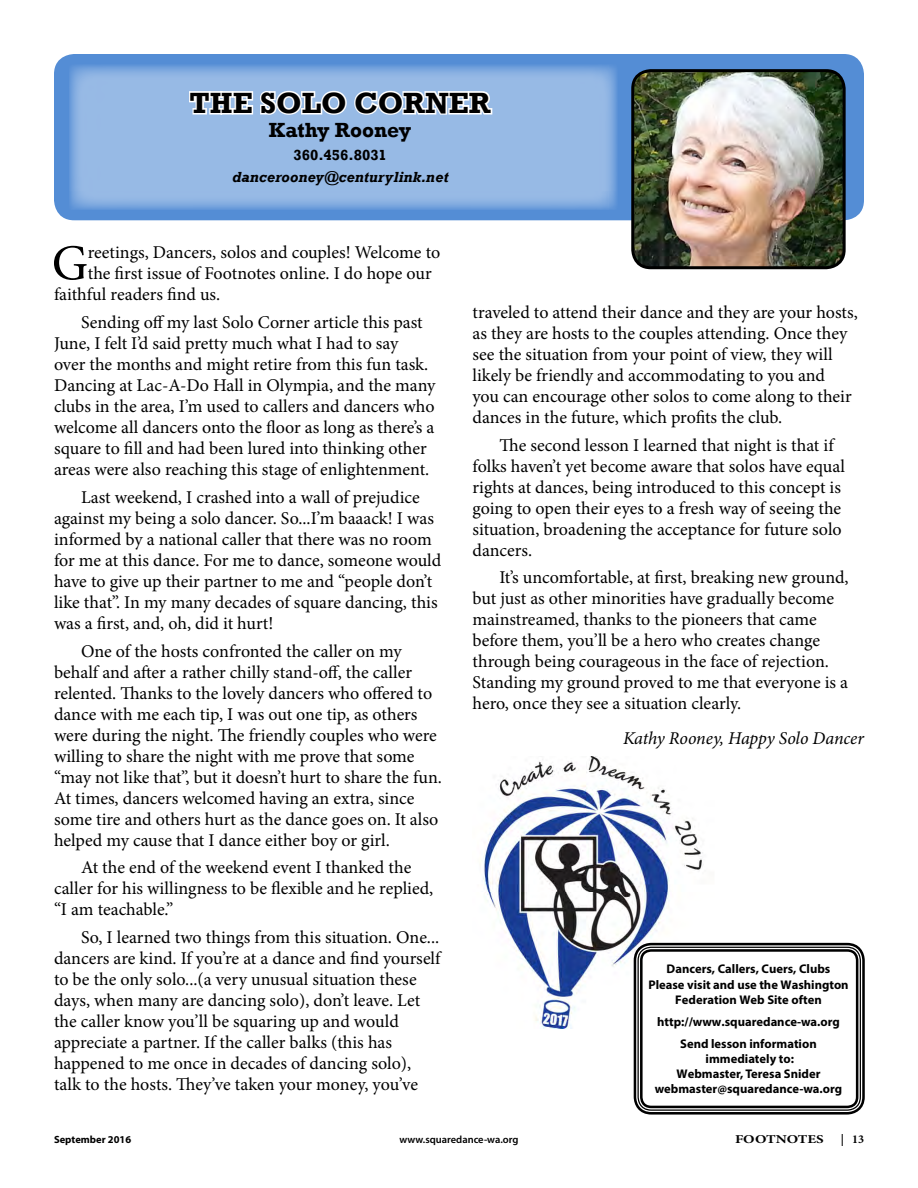
<style>
.page{position:relative;width:918px;height:1188px;background:#fff}
.page>*{position:absolute;margin:0;border:0;box-sizing:border-box;transform-origin:0 0}
.t1{font:50.25px "Minion Pro";color:#000}
.t2{font:900 43.5px "Cooper";color:#000}
.t3{font:700 30px "Rockwell";color:#000}
.t4{font:900 26.1px "Cooper";color:#000}
.t5{font:24px "Clarendon Cn BT";color:#000}
.t6{font:700 21px "Rockwell";color:#000}
.t7{font:italic 900 19.65px/22.5px "Cooper";color:#000;text-align:center}
.t8{font:19.65px/27.9px "Clarendon Cn BT";color:#000;text-align:center}
.t9{font:18px/21px "Minion Pro";color:#000}
.t10{font:italic 18px "Minion Pro";letter-spacing:-.01em;color:#000}
.t11{font:italic 700 15px "Rockwell";color:#000}
.t12{font:700 15px "Rockwell";color:#000}
.t13{font:700 12.6px/15.1px "Myriad Pro";color:#000;text-align:center}
.t14{font:700 12px "Minion Pro";color:#000;scale:1.25 1}
.t15{font:700 12px "Minion Pro";color:#000}
.t16{font:600 10.5px "Myriad Pro";color:#000}
.t17{font:700 10.5px "Myriad Pro";color:#000}
</style>
<div class="page">
<img style="left:483px;top:757px;width:232px;height:272px">
<div style="left:54px;top:54px;width:810px;height:166px;background:#548dd5;border-radius:20px"></div>
<svg style="left:69px;top:65px;width:548px;height:145px;background:#91b5e3"></svg>
<img style="left:635px;top:73px;width:207px;height:195px">
<div style="left:631px;top:69px;width:215px;height:200px;border:3px solid #000;border-radius:18px"></div>
<svg style="left:188px;top:87px;width:306px;height:30px;background:#cadbf1"></svg>
<div style="left:634px;top:943px;width:231px;height:172px;border:3px solid #000;border-radius:17px"></div>
<div style="left:637px;top:947px;width:224px;height:164px;border:1px solid #000;border-radius:13px"></div>
<div style="left:640px;top:949px;width:218px;height:159px;border:3px solid #000;border-radius:10px"></div>
<h3 class="t3" style="left:190px;top:85px;width:303px">THE SOLO CORNER</h3>
<p class="t6" style="left:269px;top:117px;width:144px">KATHY ROONEY</p>
<p class="t12" style="left:293px;top:145px;width:95px">360.456.8031</p>
<p class="t11" style="left:232px;top:168px;width:218px">dancerooney@centurylink.net</p>
<h1 class="t1" style="left:52px;top:230px;width:37px">G</h1>
<p class="t9" style="left:88px;top:242px;width:354px">reetings, Dancers, solos and couples! Welcome to</p>
<p class="t9" style="left:88px;top:263px;width:346px">the first issue of Footnotes online. I do hope our</p>
<p class="t9" style="left:54px;top:284px;width:168px">faithful readers find us.</p>
<p class="t9" style="left:54px;top:312px;width:383px;text-indent:27px">S ending off my last Solo Corner article this past June, I felt I’d said pretty much what I had to say<br>over the months and might retire from this fun task.<br>Dancing at Lac-A-Do Hall in Olympia, and the many clubs in the area, I’m used to callers and dancers who welcome all dancers onto the floor as long as there’s a square to fill and had been lured into thinking other areas were also reaching this stage of enlightenment.</p>
<p class="t9" style="left:54px;top:487px;width:389px;text-indent:27px">Last weekend, I crashed into a wall of prejudice against my being a solo dancer. So...I’m baaack! I was informed by a national caller that there was no room for me at this dance. For me to dance, someone would have to give up their partner to me and “people don’t like that”. In my many decades of square dancing, this was a first, and, oh, did it hurt!</p>
<p class="t9" style="left:54px;top:640px;width:390px;text-indent:27px">One of the hosts confronted the caller on my behalf and after a rather chilly stand-off, the caller relented. Thanks to the lovely dancers who offered to dance with me each tip, I was out one tip, as others were during the night. The friendly couples who were willing to share the night with me prove that some “may not like that”, but it doesn’t hurt to share the fun.<br>At times, dancers welcomed having an extra, since some tire and others hurt as the dance goes on. It also helped my cause that I dance either boy or girl.</p>
<p class="t9" style="left:54px;top:857px;width:381px;text-indent:27px">At the end of the weekend event I thanked the caller for his willingness to be flexible and he replied, “I am teachable.”</p>
<p class="t9" style="left:54px;top:927px;width:388px">S o, I learned two things from this situation. One... dancers are kind. If you’re at a dance and find yourself to be the only solo...(a very unusual situation these days, when many are dancing solo), don’t leave. Let the caller know you’ll be squaring up and would appreciate a partner. If the caller balks (this has happened to me once in decades of dancing solo), talk to the hosts. They’ve taken your money, you’ve</p>
<h2 class="t2" style="left:500px;top:286px;width:433px">June 16th &amp; 17th, 2</h2>
<h3 class="t4" style="left:512px;top:359px;width:412px">Spokane County Fair &amp; Expo C</h3>
<p class="t9" style="left:473px;top:302px;width:387px">traveled to attend their dance and they are your hosts, as they are hosts to the couples attending. Once they see the situation from your point of view, they will likely be friendly and accommodating to you and<br>you can encourage other solos to come along to their dances in the future, which profits the club.</p>
<p class="t9" style="left:473px;top:435px;width:374px;text-indent:27px">The second lesson I learned that night is that if folks haven’t yet become aware that solos have equal rights at dances, being introduced to this concept is going to open their eyes to a fresh way of seeing the situation, broadening the acceptance for future solo dancers.</p>
<p class="t9" style="left:473px;top:567px;width:378px;text-indent:27px">It’s uncomfortable, at first, breaking new ground, but just as other minorities have gradually become mainstreamed, thanks to the pioneers that came before them, you’ll be a hero who creates change through being courageous in the face of rejection.<br>Standing my ground proved to me that everyone is a hero, once they see a situation clearly.</p>
<p class="t10" style="left:623px;top:726px;width:243px">Kathy Rooney, Happy Solo Dancer</p>
<p class="t7" style="left:643px;top:429px;width:220px">Mainstream *Plus<br>Advanced Squares<br>Phase2-5Rounds<br>Dances&amp; Workshops<br>Youth,Soloand</p>
<p class="t7" style="left:686px;top:564px;width:134px">Vendors<br>RV Camping</p>
<p class="t8" style="left:679px;top:639px;width:139px">Also Featuring<br>Washington’s finest</p>
<p class="t8" style="left:484px;top:639px;width:107px">Featured Caller</p>
<h3 class="t5" style="left:474px;top:669px;width:128px">Mike Seastrom</h3>
<p class="t13" style="left:648px;top:961px;width:202px">Dancers, Callers, Cuers, Clubs<br>Please visit and use the Washington<br>Federation Web Site often</p>
<p class="t13" style="left:657px;top:1010px;width:184px;line-height:22.2px">http://www.squaredance-wa.org<br>Send lesson information</p>
<p class="t13" style="left:655px;top:1051px;width:189px">immediately to:<br>Webmaster, Teresa Snider webmaster@squaredance-wa.org</p>
<p class="t17" style="left:54px;top:1133px;width:79px">September 2016</p>
<p class="t16" style="left:399px;top:1133px;width:121px">www.squaredance-wa.org</p>
<p class="t14" style="left:735px;top:1131px;width:72px">FOOTNOTES</p>
<p class="t15" style="left:841px;top:1130px;width:25px">| 13</p>
</div>
